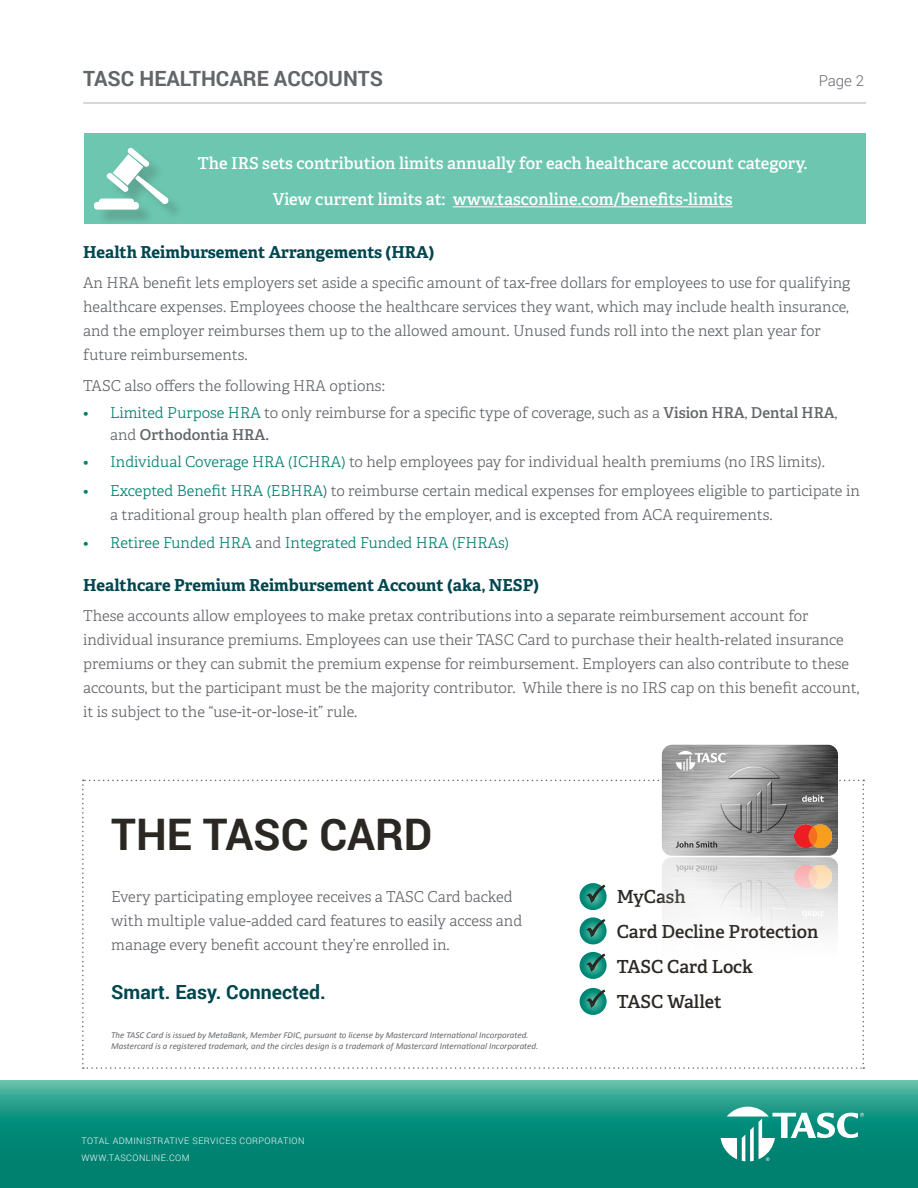
<style>
.page{position:relative;width:918px;height:1188px;background:#fff}
.page>*{position:absolute;margin:0;border:0;box-sizing:border-box;transform-origin:0 0}
.Headline{font:700 43.5px "Roboto";color:#2b2824}
.t1{font:700 21px "Roboto";color:#62656a}
.Body{font:700 19.5px "Roboto";color:#00464e}
.Body-2{font:600 18px "Adelle";color:#2b2824}
.Body-3{font:600 16.5px "Adelle";color:#fff}
.Body-4{font:700 16.5px "Adelle";color:#00464e}
.Body-5{font:300 15px/24px "Adelle";color:#62656a}
.t2{font:300 15px "Adelle";color:#00806f}
.t3{font:300 15px "Roboto";color:#62656a}
.Sub_2{font:italic 9px/10.8px "Calibri";color:#62656a}
.t4{font:300 9px "Roboto";letter-spacing:.05em;color:#fff}
.s1{color:#00806f}
.s2{font-weight:600}
.s3{color:#62656a}
</style>
<div class="page">
<svg style="left:0;top:1080px;width:918px;height:108px;background:#14917f"></svg>
<svg style="left:721px;top:1107px;width:143px;height:54px"></svg>
<hr style="left:83px;top:103px;width:783px;height:1px;background:#b1b1b1">
<div style="left:84px;top:134px;width:781px;height:90px;background:#6dc7b0"></div>
<hr style="left:453px;top:206px;width:280px;height:1px;background:#fff">
<img style="left:662px;top:745px;width:176px;height:35px">
<svg style="left:676px;top:751px;width:52px;height:20px"></svg>
<svg style="left:82px;top:780px;width:782px;height:289px"></svg>
<img style="left:794px;top:865px;width:37px;height:23px">
<img style="left:802px;top:911px;width:22px;height:7px">
<div style="left:96px;top:150px;width:89px;height:77px;background:#231f20;opacity:.2"></div>
<svg style="left:94px;top:148px;width:75px;height:62px"></svg>
<p class="t1" style="left:83px;top:63px;width:301px">TASC HEALTHCARE ACCOUNTS</p>
<p class="t3" style="left:819px;top:70px;width:47px">Page 2</p>
<p class="Body-3" style="left:198px;top:153px;width:611px">The IRS sets contribution limits annually for each healthcare account category.</p>
<p class="Body-3" style="left:273px;top:189px;width:462px">View current limits at: www.tasconline.com/benefits-limits</p>
<p class="Body-4" style="left:83px;top:240px;width:353px">Health Reimbursement Arrangements (HRA)</p>
<p class="Body-5" style="left:83px;top:271px;width:769px">An HRA benefit lets employers set aside a specific amount of tax-free dollars for employees to use for qualifying healthcare expenses. Employees choose the healthcare services they want, which may include health insurance, and the employer reimburses them up to the allowed amount. Unused funds roll into the next plan year for future reimbursements.</p>
<p class="Body-5" style="left:83px;top:374px;width:303px">TASC also offers the following HRA options:</p>
<p class="Body-5" style="left:110px;top:402px;width:729px;line-height:22.5px;text-indent:-27px"><span class="s1">• Limited Purpose HRA</span> to only reimburse for a specific type of coverage, such as a <span class="s2">Vision HRA</span>, <span class="s2">Dental HRA</span>, and <span class="s2">Orthodontia HRA.</span></p>
<p class="Body-5" style="left:83px;top:450px;width:743px"><span class="s1">• Individual Coverage HRA (ICHRA)</span> to help employees pay for individual health premiums (no IRS limits).</p>
<p class="Body-5" style="left:110px;top:479px;width:751px;text-indent:-27px"><span class="s1">• Excepted Benefit HRA (EBHRA)</span> to reimburse certain medical expenses for employees eligible to participate in a traditional group health plan offered by the employer, and is excepted from ACA requirements.</p>
<p class="t2" style="left:83px;top:534px;width:427px">• Retiree Funded HRA <span class="s3">and</span> Integrated Funded HRA (FHRAs)</p>
<p class="Body-4" style="left:83px;top:573px;width:457px">Healthcare Premium Reimbursement Account (aka, NESP)</p>
<p class="Body-5" style="left:83px;top:604px;width:778px">These accounts allow employees to make pretax contributions into a separate reimbursement account for individual insurance premiums. Employees can use their TASC Card to purchase their health-related insurance premiums or they can submit the premium expense for reimbursement. Employers can also contribute to these accounts, but the participant must be the majority contributor. While there is no IRS cap on this benefit account, it is subject to the “use-it-or-lose-it” rule.</p>
<p class="Headline" style="left:111px;top:803px;width:323px">THE TASC CARD</p>
<p class="Body-5" style="left:111px;top:885px;width:412px">Every participating employee receives a TASC Card backed with multiple value-added card features to easily access and manage every benefit account they’re enrolled in.</p>
<p class="Body" style="left:111px;top:979px;width:216px">Smart. Easy. Connected.</p>
<p class="Sub_2" style="left:111px;top:1029px;width:429px">The TASC Card is issued by MetaBank, Member FDIC, pursuant to license by Mastercard International Incorporated.<br>Mastercard is a registered trademark, and the circles design is a trademark of Mastercard International Incorporated.</p>
<p class="t4" style="left:81px;top:1135px;width:225px">TOTAL ADMINISTRATIVE SERVICES CORPORATION</p>
<p class="t4" style="left:81px;top:1151px;width:110px">WWW.TASCONLINE.COM</p>
<p class="Body-2" style="left:617px;top:885px;width:70px">MyCash</p>
<p class="Body-2" style="left:617px;top:920px;width:203px">Card Decline Protection</p>
<p class="Body-2" style="left:617px;top:956px;width:138px">TASC Card Lock</p>
<p class="Body-2" style="left:617px;top:991px;width:107px">TASC Wallet</p>
</div>
